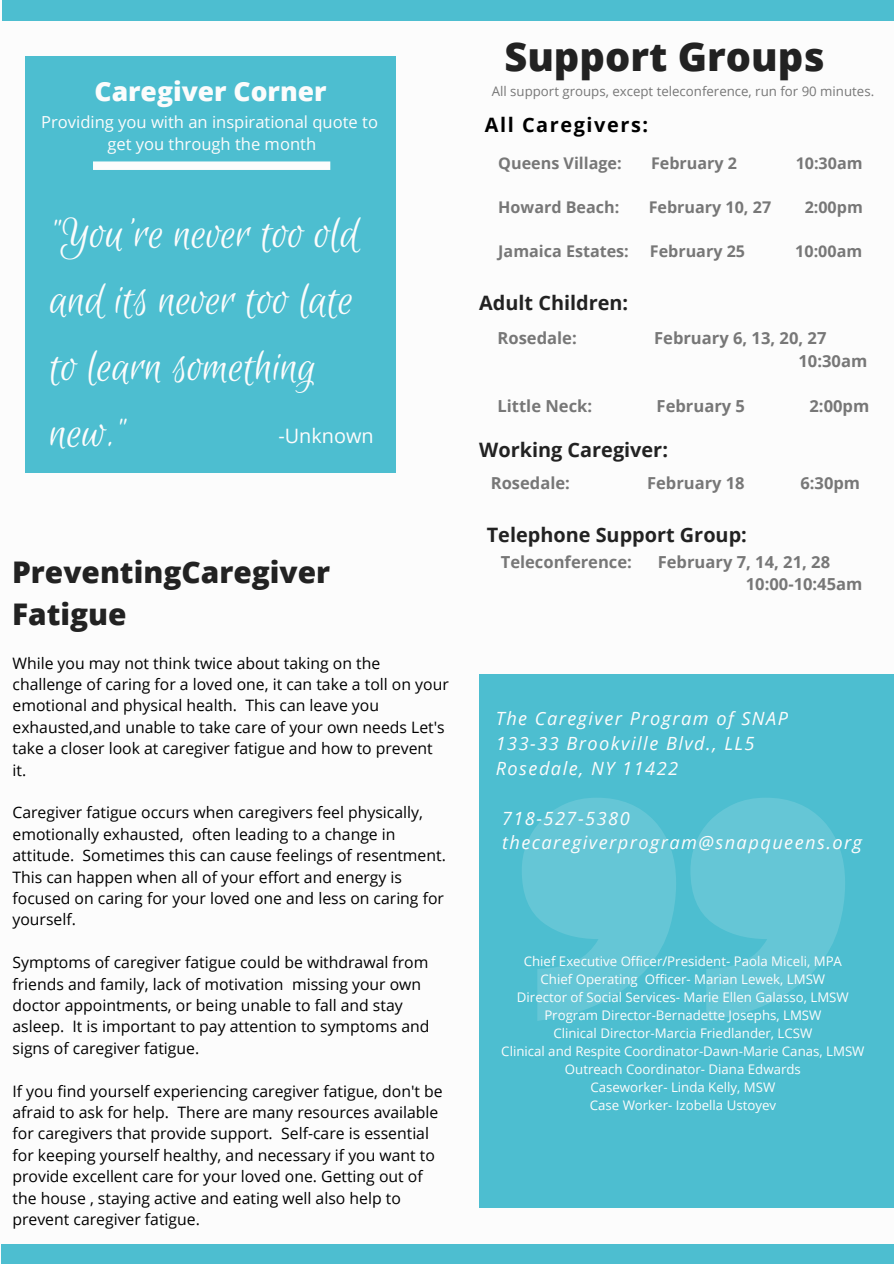
<style>
.page{position:relative;width:894px;height:1264px;background:#fff}
.page>*{position:absolute;margin:0;border:0;box-sizing:border-box;transform-origin:0 0}
.t1{font:48px/66.2px "Euphoria Script";color:#fcfcfc}
.t2{font:800 39.75px "Open Sans";color:#222}
.t3{font:800 29.85px/41.7px "Open Sans";color:#222}
.t4{font:800 26.55px "Open Sans";color:#fcfcfc}
.t5{font:700 19.8px "Open Sans";color:#222}
.t6{font:700 19.8px "Open Sans";letter-spacing:.08em;color:#000}
.t7{font:19.8px "Open Sans";color:#fcfcfc}
.t8{font:italic 18.15px/24.8px "Open Sans";letter-spacing:.08em;color:#fcfcfc}
.t9{font:700 16.5px/22.5px "Open Sans";color:#777}
.t10{font:16.5px/22.5px "Open Sans";color:#fcfcfc;text-align:center}
.t11{font:700 16.05px "Open Sans";color:#777}
.t12{font:15.75px/21.5px "Open Sans";color:#000}
.t13{font:13.2px/18px "Open Sans";color:#fcfcfc;text-align:center}
.t14{font:13.2px "Open Sans";color:#777}
</style>
<div class="page">
<div style="left:1px;top:1244px;width:892px;height:19px;background:#4dbed0"></div>
<div style="left:2px;top:0;width:891px;height:20px;background:#4dbed0"></div>
<div style="left:479px;top:673px;width:414px;height:534px;background:#4dbed0"></div>
<svg style="left:522px;top:798px;width:322px;height:222px;fill:#65c6d6"></svg>
<div style="left:25px;top:56px;width:371px;height:416px;background:#4dbed0"></div>
<svg style="left:93px;top:161px;width:237px;height:9px;background:#f2f8f9"></svg>
<h2 class="t2" style="left:504px;top:28px;width:321px">Support Groups</h2>
<h3 class="t4" style="left:94px;top:73px;width:233px">Caregiver Corner</h3>
<p class="t14" style="left:491px;top:82px;width:384px">All support groups, except teleconference, run for 90 minutes.</p>
<p class="t10" style="left:41px;top:110px;width:338px">Providing you with an inspirational quote to get you through the month</p>
<h1 class="t1" style="left:50px;top:203px;width:310px">"You're never too old and its never too late to learn something new."</h1>
<p class="t7" style="left:278px;top:422px;width:97px">-Unknown</p>
<h3 class="t3" style="left:12px;top:551px;width:319px">PreventingCaregiver<br>Fatigue</h3>
<p class="t12" style="left:12px;top:651px;width:437px">While you may not think twice about taking on the challenge of caring for a loved one, it can take a toll on your emotional and physical health. This can leave you exhausted,and unable to take care of your own needs Let's take a closer look at caregiver fatigue and how to prevent it.</p>
<p class="t12" style="left:12px;top:801px;width:435px">Caregiver fatigue occurs when caregivers feel physically, emotionally exhausted, often leading to a change in attitude. Sometimes this can cause feelings of resentment.<br>This can happen when all of your effort and energy is focused on caring for your loved one and less on caring for yourself.</p>
<p class="t12" style="left:12px;top:951px;width:418px">Symptoms of caregiver fatigue could be withdrawal from friends and family, lack of motivation missing your own doctor appointments, or being unable to fall and stay asleep. It is important to pay attention to symptoms and signs of caregiver fatigue.</p>
<p class="t12" style="left:12px;top:1079px;width:431px">If you find yourself experiencing caregiver fatigue, don't be afraid to ask for help. There are many resources available for caregivers that provide support. Self-care is essential for keeping yourself healthy, and necessary if you want to provide excellent care for your loved one. Getting out of the house , staying active and eating well also help to prevent caregiver fatigue.</p>
<p class="t6" style="left:484px;top:111px;width:165px">All Caregivers:</p>
<p class="t11" style="left:498px;top:152px;width:125px">Queens Village:</p>
<p class="t11" style="left:650px;top:152px;width:87px">February 2</p>
<p class="t11" style="left:795px;top:152px;width:68px">10:30am</p>
<p class="t11" style="left:498px;top:196px;width:122px">Howard Beach:</p>
<p class="t11" style="left:648px;top:196px;width:124px">February 10, 27</p>
<p class="t11" style="left:804px;top:196px;width:60px">2:00pm</p>
<p class="t11" style="left:498px;top:239px;width:132px">Jamaica Estates:</p>
<p class="t11" style="left:649px;top:239px;width:97px">February 25</p>
<p class="t11" style="left:795px;top:239px;width:68px">10:00am</p>
<p class="t5" style="left:479px;top:288px;width:150px">Adult Children:</p>
<p class="t9" style="left:497px;top:327px;width:81px">Rosedale:</p>
<p class="t9" style="left:798px;top:327px;width:70px;text-indent:-144px">February 6, 13, 20, 27<br>10:30am</p>
<p class="t9" style="left:497px;top:394px;width:96px">Little Neck:</p>
<p class="t9" style="left:656px;top:394px;width:90px">February 5</p>
<p class="t9" style="left:809px;top:394px;width:61px">2:00pm</p>
<p class="t5" style="left:479px;top:435px;width:190px">Working Caregiver:</p>
<p class="t9" style="left:490px;top:471px;width:80px">Rosedale:</p>
<p class="t9" style="left:647px;top:471px;width:99px">February 18</p>
<p class="t9" style="left:800px;top:471px;width:61px">6:30pm</p>
<p class="t5" style="left:486px;top:521px;width:261px">Telephone Support Group:</p>
<p class="t9" style="left:500px;top:550px;width:133px">Teleconference:</p>
<p class="t9" style="left:745px;top:550px;width:118px;text-indent:-88px">February 7, 14, 21, 28<br>10:00-10:45am</p>
<p class="t8" style="left:495px;top:706px;width:293px">The Caregiver Program of SNAP<br>133-33 Brookville Blvd., LL5<br>Rosedale, NY 11422</p>
<p class="t8" style="left:502px;top:805px;width:361px">718-527-5380 thecaregiverprogram@snapqueens.org</p>
<p class="t13" style="left:501px;top:951px;width:364px">Chief Executive Officer/President- Paola Miceli, MPA<br>Chief Operating Officer- Marian Lewek, LMSW<br>Director of Social Services- Marie Ellen Galasso, LMSW Program Director-Bernadette Josephs, LMSW<br>Clinical Director-Marcia Friedlander, LCSW<br>Clinical and Respite Coordinator-Dawn-Marie Canas, LMSW Outreach Coordinator- Diana Edwards<br>Caseworker- Linda Kelly, MSW<br>Case Worker- Izobella Ustoyev</p>
</div>
